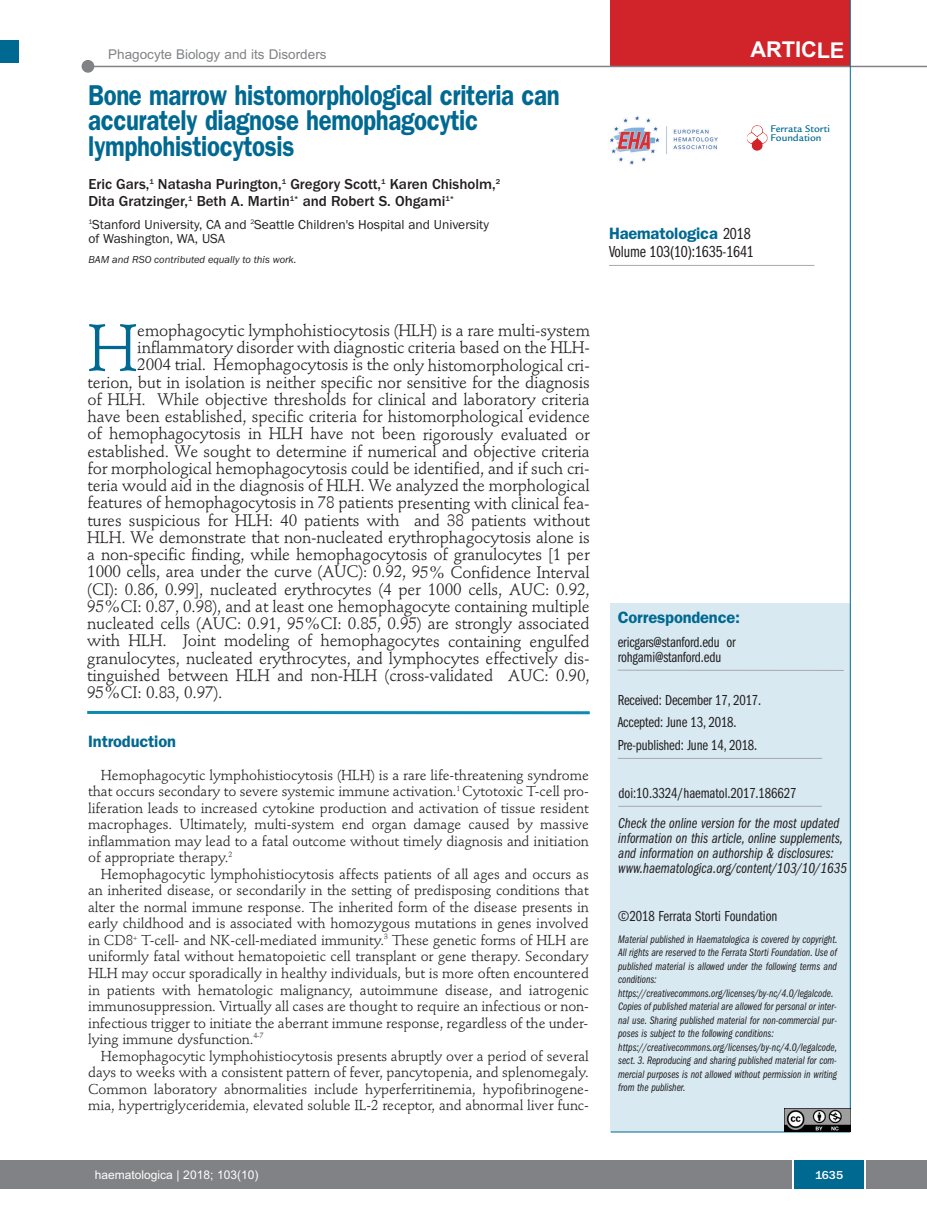
<style>
.page{position:relative;width:927px;height:1225px;background:#fff}
.page>*{position:absolute;margin:0;border:0;box-sizing:border-box;transform-origin:0 0}
.t1{font:64.65px "Stempel Schneidler";color:#006991}
.t2{font:600 28.8px/25.5px "Franklin Gothic";letter-spacing:-.015em;color:#006991;scale:.83 1}
.t3{font:700 21.75px "Arial";letter-spacing:-.01em;color:#fff}
.t4{font:16.5px "Stempel Schneidler";letter-spacing:-.01em;color:#231f20}
.t5{font:600 16.5px "Franklin Gothic";letter-spacing:-.01em;color:#006991}
.t6{font:16.5px "Franklin Gothic Book Cmpr";letter-spacing:-.01em;color:#231f20}
.t7{font:15px/22.5px "Franklin Gothic Book Cmpr";letter-spacing:-.01em;color:#231f20}
.t8{font:15px/15px "Franklin Gothic Book Cmpr Ital";color:#231f20}
.t9{font:500 15px/16.5px "Franklin Gothic";color:#231f20}
.t10{font:14.25px/16.5px "Stempel Schneidler";letter-spacing:-.005em;color:#231f20;text-align:justify}
.t11{font:13.5px/14.2px "Franklin Gothic";color:#231f20}
.t12{font:13.5px "Arial";color:#808285}
.t13{font:12px "Arial";color:#fff}
.t14{font:500 12px "Franklin Gothic";color:#fff}
.t15{font:11.25px/13.5px "Franklin Gothic Book Cmpr Ital";color:#231f20}
.t16{font:italic 10.5px "Franklin Gothic";color:#231f20}
.t17{font:500 10.5px/9px "Legacy Sans";color:#006991}
.s1{font-family:"Franklin Gothic Book Cmpr";font-weight:400;color:#231f20}
</style>
<div class="page">
<div style="left:18px;top:1160px;width:909px;height:28px;background:#808285"></div>
<div style="left:794px;top:1160px;width:70px;height:28px;background:#006991"></div>
<hr style="left:792px;top:1160px;width:2px;height:28px;background:#fff">
<hr style="left:864px;top:1160px;width:2px;height:28px;background:#fff">
<div style="left:611px;top:603px;width:239px;height:529px;background:#d8e9f1"></div>
<hr style="left:618px;top:758px;width:204px;height:1px;background:#a8a9ad">
<hr style="left:618px;top:670px;width:226px;height:1px;background:#a8a9ad">
<hr style="left:611px;top:1131px;width:239px;height:1px;background:#006991">
<img style="left:747px;top:125px;width:20px;height:26px">
<img style="left:609px;top:116px;width:109px;height:49px">
<hr style="left:609px;top:265px;width:205px;height:1px;background:#a8a9ad">
<div style="left:611px;top:0;width:239px;height:67px;background:#d1232a"></div>
<hr style="left:87px;top:66px;width:840px;height:1px;background:#808285">
<div style="left:82px;top:60px;width:12px;height:13px;background:#808285;border-radius:50%"></div>
<hr style="left:618px;top:806px;width:204px;height:1px;background:#a8a9ad">
<hr style="left:850px;top:0;width:1px;height:1131px;background:#006991">
<img style="left:785px;top:1108px;width:65px;height:23px">
<div style="left:0;top:40px;width:19px;height:22px;background:#006991"></div>
<div style="left:0;top:1160px;width:18px;height:28px;background:#808285"></div>
<hr style="left:87px;top:711px;width:503px;height:3px;background:#0d8aaf">
<p class="t12" style="left:108px;top:47px;width:220px">Phagocyte Biology and its Disorders</p>
<h3 class="t3" style="left:751px;top:37px;width:95px">ARTICLE</h3>
<h2 class="t2" style="left:88px;top:85px;width:569px">Bone marrow histomorphological criteria can accurately diagnose hemophagocytic lymphohistiocytosis</h2>
<p class="t9" style="left:88px;top:176px;width:413px">Eric Gars,<sup>1</sup> Natasha Purington,<sup>1</sup> Gregory Scott,<sup>1</sup> Karen Chisholm,<sup>2<br></sup>Dita Gratzinger,<sup>1</sup> Beth A. Martin<sup>1*</sup> and Robert S. Ohgami<sup>1*</sup></p>
<p class="t11" style="left:88px;top:217px;width:402px"><sup>1</sup>Stanford University, CA and <sup>2</sup>Seattle Children's Hospital and University of Washington, WA, USA</p>
<p class="t16" style="left:88px;top:254px;width:210px">BAM and RSO contributed equally to this work.</p>
<p class="t17" style="left:771px;top:125px;width:61px">Ferrata Storti<br>Foundation</p>
<p class="t5" style="left:609px;top:227px;width:143px">Haematologica <span class="s1">2018</span></p>
<p class="t6" style="left:609px;top:246px;width:146px">Volume 103(10):1635-1641</p>
<h1 class="t1" style="left:87px;top:321px;width:52px">H</h1>
<p class="t4" style="left:137px;top:323px;width:454px">emophagocytic lymphohistiocytosis (HLH) is a rare multi-system</p>
<p class="t4" style="left:137px;top:341px;width:454px">inflammatory disorder with diagnostic criteria based on the HLH-</p>
<p class="t4" style="left:137px;top:358px;width:454px">2004 trial. Hemophagocytosis is the only histomorphological cri-</p>
<p class="t4" style="left:87px;top:375px;width:504px">terion, but in isolation is neither specific nor sensitive for the diagnosis</p>
<p class="t4" style="left:87px;top:392px;width:504px">of HLH. While objective thresholds for clinical and laboratory criteria</p>
<p class="t4" style="left:87px;top:410px;width:504px">have been established, specific criteria for histomorphological evidence</p>
<p class="t4" style="left:87px;top:427px;width:504px">of hemophagocytosis in HLH have not been rigorously evaluated or</p>
<p class="t4" style="left:87px;top:444px;width:504px">established. We sought to determine if numerical and objective criteria</p>
<p class="t4" style="left:87px;top:461px;width:504px">for morphological hemophagocytosis could be identified, and if such cri-</p>
<p class="t4" style="left:87px;top:479px;width:504px">teria would aid in the diagnosis of HLH. We analyzed the morphological</p>
<p class="t4" style="left:87px;top:496px;width:504px">features of hemophagocytosis in 78 patients presenting with clinical fea-</p>
<p class="t4" style="left:87px;top:513px;width:504px">tures suspicious for HLH: 40 patients with and 38 patients without</p>
<p class="t4" style="left:87px;top:530px;width:504px">HLH. We demonstrate that non-nucleated erythrophagocytosis alone is</p>
<p class="t4" style="left:87px;top:548px;width:504px">a non-specific finding, while hemophagocytosis of granulocytes [1 per</p>
<p class="t4" style="left:87px;top:565px;width:504px">1000 cells, area under the curve (AUC): 0.92, 95% Confidence Interval</p>
<p class="t4" style="left:87px;top:582px;width:504px">(CI): 0.86, 0.99], nucleated erythrocytes (4 per 1000 cells, AUC: 0.92,</p>
<p class="t4" style="left:87px;top:599px;width:504px">95%CI: 0.87, 0.98), and at least one hemophagocyte containing multiple</p>
<p class="t4" style="left:87px;top:617px;width:504px">nucleated cells (AUC: 0.91, 95%CI: 0.85, 0.95) are strongly associated</p>
<p class="t4" style="left:87px;top:634px;width:504px">with HLH. Joint modeling of hemophagocytes containing engulfed</p>
<p class="t4" style="left:87px;top:651px;width:504px">granulocytes, nucleated erythrocytes, and lymphocytes effectively dis-</p>
<p class="t4" style="left:87px;top:668px;width:504px">tinguished between HLH and non-HLH (cross-validated AUC: 0.90,</p>
<p class="t4" style="left:87px;top:686px;width:137px">95%CI: 0.83, 0.97).</p>
<p class="t5" style="left:88px;top:735px;width:89px">Introduction</p>
<p class="t10" style="left:88px;top:768px;width:502px;text-indent:13px">Hemophagocytic lymphohistiocytosis (HLH) is a rare life-threatening syndrome that occurs secondary to severe systemic immune activation.<sup>1</sup> Cytotoxic T-cell pro&shy;liferation leads to increased cytokine production and activation of tissue resident macrophages. Ultimately, multi-system end organ damage caused by massive inflammation may lead to a fatal outcome without timely diagnosis and initiation of appropriate therapy.<sup>2</sup></p>
<p class="t10" style="left:88px;top:867px;width:502px;text-indent:13px">Hemophagocytic lymphohistiocytosis affects patients of all ages and occurs as an inherited disease, or secondarily in the setting of predisposing conditions that alter the normal immune response. The inherited form of the disease presents in early childhood and is associated with homozygous mutations in genes involved in CD8<sup>+</sup> T-cell- and NK-cell-mediated immunity.<sup>3</sup> These genetic forms of HLH are uniformly fatal without hematopoietic cell transplant or gene therapy. Secondary HLH may occur sporadically in healthy individuals, but is more often encountered in patients with hematologic malignancy, autoimmune disease, and iatrogenic immunosuppression. Virtually all cases are thought to require an infectious or non&shy;infectious trigger to initiate the aberrant immune response, regardless of the under&shy;lying immune dysfunction.<sup>4-7</sup></p>
<p class="t10" style="left:88px;top:1048px;width:502px;text-indent:13px">Hemophagocytic lymphohistiocytosis presents abruptly over a period of several days to weeks with a consistent pattern of fever, pancytopenia, and splenomegaly.<br>Common laboratory abnormalities include hyperferritinemia, hypofibrinogene&shy;mia, hypertriglyceridemia, elevated soluble IL-2 receptor, and abnormal liver func-</p>
<p class="t5" style="left:618px;top:612px;width:124px">Correspondence:</p>
<p class="t7" style="left:618px;top:635px;width:119px;line-height:15px">ericgars@stanford.edu or rohgami@stanford.edu</p>
<p class="t7" style="left:618px;top:690px;width:145px">Received: December 17, 2017.<br>Accepted: June 13, 2018.<br>Pre-published: June 14, 2018.</p>
<p class="t7" style="left:618px;top:782px;width:180px">doi:10.3324/haematol.2017.186627</p>
<p class="t8" style="left:618px;top:817px;width:230px">Check the online version for the most updated information on this article, online supplements, and information on authorship &amp; disclosures: www.haematologica.org/content/103/10/1635</p>
<p class="t7" style="left:618px;top:906px;width:161px">©2018 Ferrata Storti Foundation</p>
<p class="t15" style="left:618px;top:933px;width:221px">Material published in Haematologica is covered by copyright.<br>All rights are reserved to the Ferrata Storti Foundation. Use of published material is allowed under the following terms and conditions: https://creativecommons.org/licenses/by-nc/4.0/legalcode.<br>Copies of published material are allowed for personal or inter&shy;nal use. Sharing published material for non-commercial pur&shy;poses is subject to the following conditions: https://creativecommons.org/licenses/by-nc/4.0/legalcode, sect. 3. Reproducing and sharing published material for com&shy;mercial purposes is not allowed without permission in writing from the publisher.</p>
<p class="t13" style="left:95px;top:1167px;width:165px">haematologica | 2018; 103(10)</p>
<p class="t14" style="left:815px;top:1167px;width:29px">1635</p>
</div>
